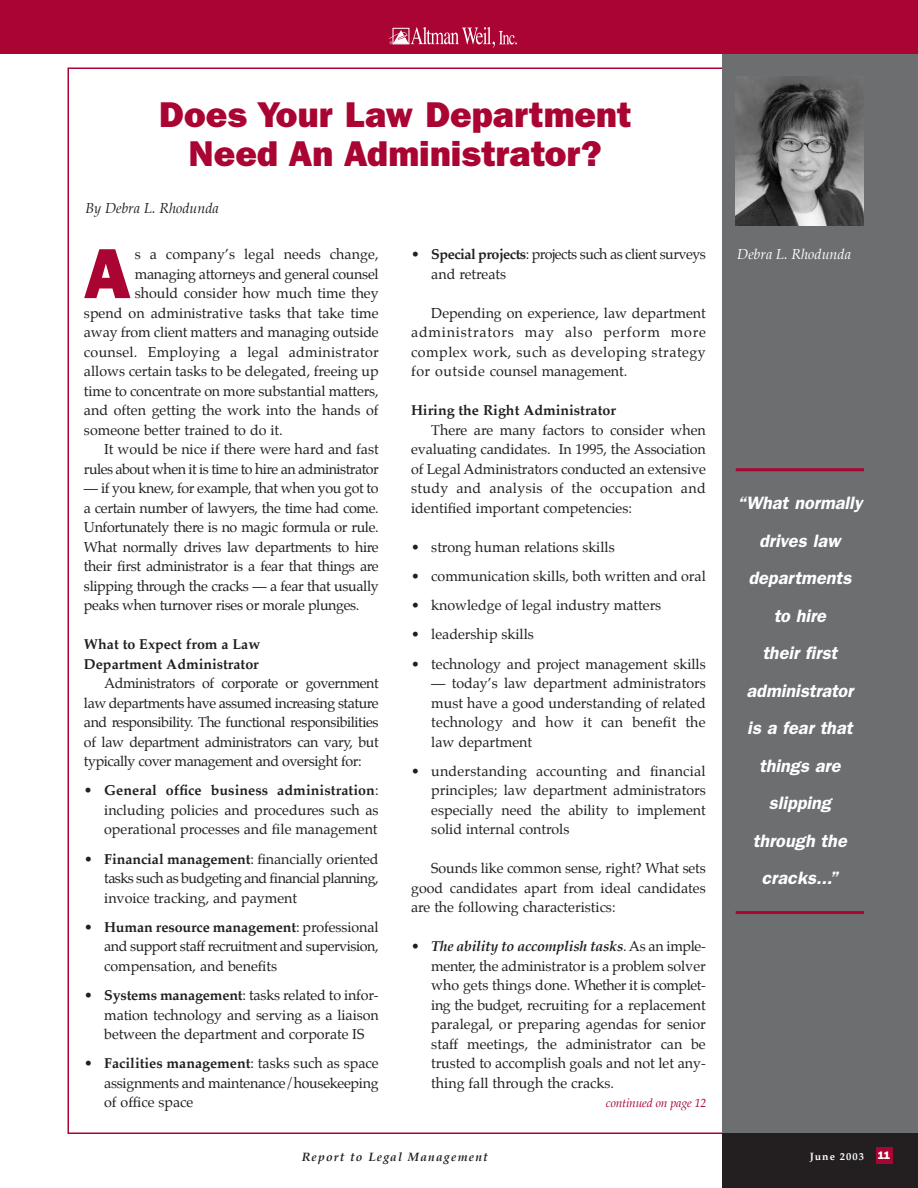
<style>
.page{position:relative;width:918px;height:1188px;background:#fff}
.page>*{position:absolute;margin:0;border:0;box-sizing:border-box;transform-origin:0 0}
.t1{font:800 71.25px "Franklin Gothic";color:#a90432}
.t2{font:800 36px/39px "Franklin Gothic";color:#a90432;text-align:center}
.t3{font:italic 600 18px/37.5px "Franklin Gothic";color:#fff;text-align:center}
.t4{font:14.25px/19.5px "Palatino";color:#231f20;text-align:justify}
.t5{font:14.25px/19.5px "Palatino";letter-spacing:-.035em;color:#231f20}
.t6{font:700 14.25px/19.5px "Palatino";color:#231f20}
.t7{font:14.25px "Palatino";letter-spacing:.02em;color:#231f20}
.t8{font:14.25px "Palatino";letter-spacing:-.02em;color:#231f20}
.t9{font:italic 14.25px "Palatino";color:#231f20}
.t10{font:italic 14.25px "Palatino";color:#fff}
.t11{font:italic 700 12px "Palatino";letter-spacing:.1em;color:#231f20}
.t12{font:italic 12px "Palatino";letter-spacing:-.015em;color:#a90432}
.t13{font:800 10.8px "Franklin Gothic";color:#fff}
.t14{font:700 10.5px "Palatino";letter-spacing:.1em;color:#fff}
.s1{font-weight:700}
.s2{font-weight:700;font-style:italic}
</style>
<div class="page">
<div style="left:722px;top:0;width:196px;height:1188px;background:#6c6e70"></div>
<div style="left:722px;top:1134px;width:196px;height:54px;background:#231f20"></div>
<img style="left:736px;top:77px;width:128px;height:148px">
<hr style="left:736px;top:468px;width:128px;height:3px;background:#a90432">
<hr style="left:736px;top:911px;width:128px;height:3px;background:#a90432">
<div style="left:0;top:0;width:918px;height:54px;background:#a90432"></div>
<div style="left:876px;top:1148px;width:16px;height:16px;background:#a90432"></div>
<svg style="left:389px;top:27px;width:128px;height:21px"></svg>
<h2 class="t2" style="left:159px;top:98px;width:474px">Does Your Law Department<br>Need An Administrator?</h2>
<p class="t9" style="left:85px;top:201px;width:135px">By Debra L. Rhodunda</p>
<h1 class="t1" style="left:84px;top:249px;width:49px">A</h1>
<p class="t4" style="left:135px;top:245px;width:245px">s a company’s legal needs change,</p>
<p class="t8" style="left:135px;top:267px;width:245px">managing attorneys and general counsel</p>
<p class="t4" style="left:135px;top:284px;width:245px">should consider how much time they</p>
<p class="t4" style="left:84px;top:304px;width:296px">spend on administrative tasks that take time</p>
<p class="t4" style="left:84px;top:323px;width:296px">away from client matters and managing outside</p>
<p class="t7" style="left:84px;top:345px;width:296px">counsel. Employing a legal administrator</p>
<p class="t4" style="left:84px;top:362px;width:296px">allows certain tasks to be delegated, freeing up</p>
<p class="t4" style="left:84px;top:382px;width:296px">time to concentrate on more substantial matters,</p>
<p class="t4" style="left:84px;top:401px;width:296px">and often getting the work into the hands of</p>
<p class="t4" style="left:84px;top:421px;width:200px">someone better trained to do it.</p>
<p class="t4" style="left:104px;top:440px;width:276px">It would be nice if there were hard and fast</p>
<p class="t5" style="left:84px;top:460px;width:296px">rules about when it is time to hire an administrator</p>
<p class="t4" style="left:84px;top:479px;width:296px">— if you knew, for example, that when you got to a certain number of lawyers, the time had come.<br>Unfortunately there is no magic formula or rule.<br>What normally drives law departments to hire their first administrator is a fear that things are slipping through the cracks — a fear that usually peaks when turnover rises or morale plunges.</p>
<p class="t6" style="left:84px;top:635px;width:178px">What to Expect from a Law<br>Department Administrator</p>
<p class="t4" style="left:84px;top:674px;width:296px;text-indent:20px">Administrators of corporate or government law departments have assumed increasing stature and responsibility. The functional responsibilities of law department administrators can vary, but typically cover management and oversight for:</p>
<p class="t4" style="left:104px;top:782px;width:276px;text-indent:-20px">• <span class="s1">General office business administration</span>: including policies and procedures such as operational processes and file management</p>
<p class="t4" style="left:104px;top:850px;width:276px;text-indent:-20px">• <span class="s1">Financial management</span>: financially oriented tasks such as budgeting and financial planning, invoice tracking, and payment</p>
<p class="t4" style="left:104px;top:918px;width:276px;text-indent:-20px">• <span class="s1">Human resource management</span>: professional and support staff recruitment and supervision, compensation, and benefits</p>
<p class="t4" style="left:104px;top:986px;width:276px;text-indent:-20px">• <span class="s1">Systems management</span>: tasks related to infor&shy;mation technology and serving as a liaison between the department and corporate IS</p>
<p class="t4" style="left:104px;top:1055px;width:276px;text-indent:-20px">• <span class="s1">Facilities management</span>: tasks such as space assignments and maintenance/housekeeping of office space</p>
<p class="t5" style="left:431px;top:245px;width:276px;text-indent:-20px">• <span class="s1">Special projects</span>: projects such as client surveys and retreats</p>
<p class="t4" style="left:411px;top:304px;width:296px;text-indent:20px">Depending on experience, law department administrators may also perform more complex work, such as developing strategy for outside counsel management.</p>
<p class="t6" style="left:411px;top:401px;width:206px">Hiring the Right Administrator</p>
<p class="t4" style="left:411px;top:421px;width:296px;text-indent:20px">There are many factors to consider when evaluating candidates. In 1995, the Association of Legal Administrators conducted an extensive study and analysis of the occupation and identified important competencies:</p>
<p class="t4" style="left:411px;top:538px;width:205px">• strong human relations skills</p>
<p class="t4" style="left:411px;top:567px;width:296px">• communication skills, both written and oral</p>
<p class="t4" style="left:411px;top:596px;width:252px">• knowledge of legal industry matters</p>
<p class="t4" style="left:411px;top:626px;width:124px">• leadership skills</p>
<p class="t4" style="left:411px;top:655px;width:296px">• technology and project management skills</p>
<p class="t4" style="left:431px;top:674px;width:276px">— today’s law department administrators must have a good understanding of related technology and how it can benefit the law department</p>
<p class="t4" style="left:431px;top:762px;width:276px;text-indent:-20px">• understanding accounting and financial principles; law department administrators especially need the ability to implement solid internal controls</p>
<p class="t4" style="left:411px;top:860px;width:296px;text-indent:20px">Sounds like common sense, right? What sets good candidates apart from ideal candidates are the following characteristics:</p>
<p class="t4" style="left:431px;top:938px;width:276px;text-indent:-20px">• <span class="s2">The ability to accomplish tasks</span>. As an imple&shy;menter, the administrator is a problem solver who gets things done. Whether it is complet&shy;ing the budget, recruiting for a replacement paralegal, or preparing agendas for senior staff meetings, the administrator can be trusted to accomplish goals and not let any&shy;thing fall through the cracks.</p>
<p class="t12" style="left:606px;top:1097px;width:102px">continued on page 12</p>
<p class="t10" style="left:737px;top:247px;width:115px">Debra L. Rhodunda</p>
<p class="t3" style="left:737px;top:486px;width:126px">“What normally drives law departments<br>to hire<br>their first administrator is a fear that things are slipping through the cracks...”</p>
<p class="t11" style="left:302px;top:1151px;width:188px">Report to Legal Management</p>
<p class="t14" style="left:810px;top:1151px;width:56px">June 2003</p>
<p class="t13" style="left:878px;top:1152px;width:14px">11</p>
</div>
